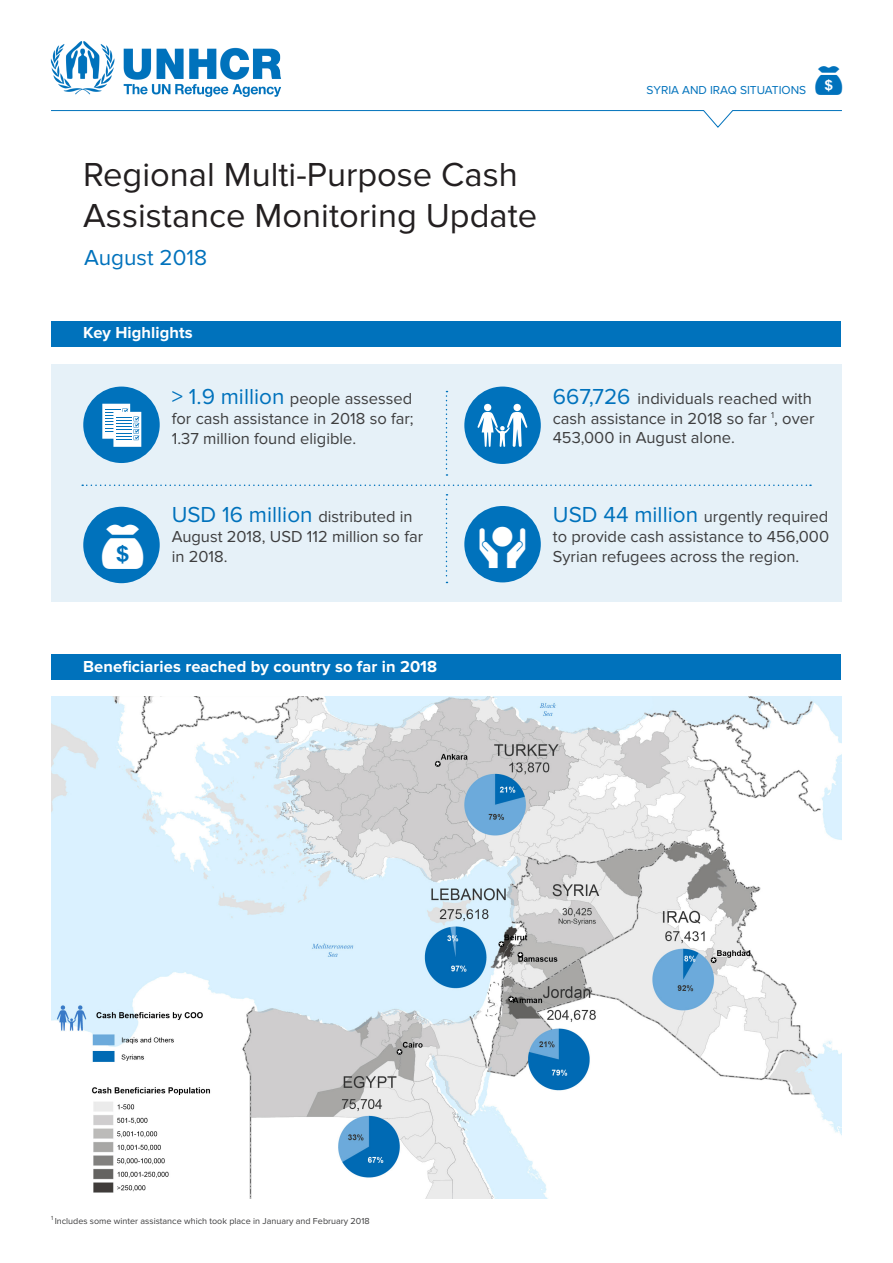
<style>
.page{position:relative;width:893px;height:1263px;background:#fff}
.page>*{position:absolute;margin:0;border:0;box-sizing:border-box;transform-origin:0 0}
.subheads{font:53.1px "humanitarian webfont";color:#fff}
.subheads-2{font:48.6px "humanitarian webfont";color:#fff}
.t1{font:34.5px "Proxima Nova";color:#231f20}
.t2{font:30.75px "humanitarian webfont";color:#0072bc}
.t3{font:22.5px "Proxima Nova";color:#0072bc}
.subheads-3{font:16.5px/19.8px "Proxima Nova";color:#3e3e3f}
.t4{font:700 16.5px "Proxima Nova";letter-spacing:.005em;color:#fff}
.t5{font:12px "Proxima Nova";color:#0072bc}
.subheads-4{font:9px "Proxima Nova";color:#3e3e3f}
.s1{font-size:22.5px;color:#0072bc}
</style>
<div class="page">
<img style="left:50px;top:41px;width:231px;height:56px">
<svg style="left:51px;top:110px;width:791px;height:18px"></svg>
<div style="left:51px;top:321px;width:790px;height:26px;background:#0072bc"></div>
<div style="left:51px;top:654px;width:790px;height:26px;background:#0072bc"></div>
<div style="left:51px;top:364px;width:791px;height:238px;background:#e6f1f8"></div>
<img style="left:51px;top:696px;width:791px;height:502px">
<svg style="left:82px;top:484px;width:729px;height:2px"></svg>
<svg style="left:446px;top:391px;width:1px;height:85px"></svg>
<div style="left:464px;top:387px;width:77px;height:77px;background:#0072bc;border-radius:50%"></div>
<div style="left:83px;top:387px;width:77px;height:76px;background:#0072bc;border-radius:50%"></div>
<svg style="left:446px;top:494px;width:1px;height:89px"></svg>
<div style="left:102px;top:404px;width:28px;height:35px;background:#fff"></div>
<div style="left:113px;top:412px;width:28px;height:35px;background:#fff"></div>
<svg style="left:105px;top:408px;width:34px;height:32px"></svg>
<div style="left:83px;top:507px;width:77px;height:76px;background:#0072bc;border-radius:50%"></div>
<div style="left:464px;top:506px;width:77px;height:76px;background:#0072bc;border-radius:50%"></div>
<p class="t5" style="left:647px;top:84px;width:161px">SYRIA AND IRAQ SITUATIONS</p>
<h3 class="t2" style="left:813px;top:64px;width:32px">:</h3>
<p class="t1" style="left:83px;top:155px;width:436px">Regional Multi-Purpose Cash</p>
<p class="t1" style="left:83px;top:195px;width:455px">Assistance Monitoring Update</p>
<p class="t3" style="left:84px;top:244px;width:124px">August 2018</p>
<p class="t4" style="left:83px;top:323px;width:111px">Key Highlights</p>
<p class="subheads-3" style="left:172px;top:389px;width:242px"><span class="s1">&gt; 1.9 million</span> people assessed</p>
<p class="subheads-3" style="left:172px;top:409px;width:243px">for cash assistance in 2018 so far;</p>
<p class="subheads-3" style="left:172px;top:429px;width:186px">1.37 million found eligible.</p>
<p class="subheads" style="left:476px;top:394px;width:55px">I</p>
<p class="subheads-3" style="left:553px;top:389px;width:263px"><span class="s1">667,726</span> individuals reached with cash assistance in 2018 so far <sup>1</sup>, over<br>453,000 in August alone.</p>
<p class="subheads-3" style="left:172px;top:507px;width:253px"><span class="s1">USD 16 million</span> distributed in<br>August 2018, USD 112 million so far in 2018.</p>
<p class="subheads-3" style="left:553px;top:507px;width:278px"><span class="s1">USD 44 million</span> urgently required to provide cash assistance to 456,000</p>
<p class="subheads-2" style="left:478px;top:520px;width:50px">.</p>
<p class="subheads-3" style="left:553px;top:547px;width:248px">Syrian refugees across the region.</p>
<p class="t4" style="left:83px;top:657px;width:355px">Beneficiaries reached by country so far in 2018</p>
<p class="subheads-4" style="left:51px;top:1215px;width:320px"><sup>1</sup> Includes some winter assistance which took place in January and February 2018</p>
</div>
